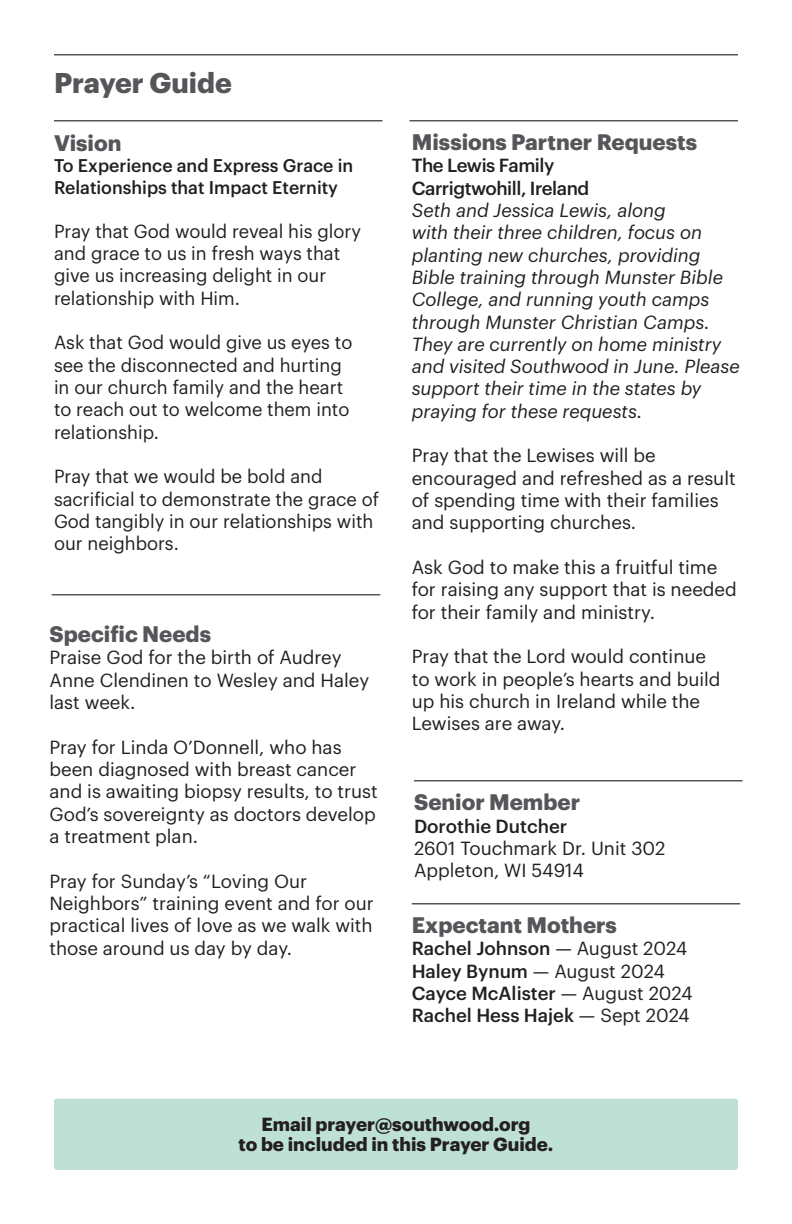
<style>
.page{position:relative;width:792px;height:1224px;background:#fff}
.page>*{position:absolute;margin:0;border:0;box-sizing:border-box;transform-origin:0 0}
.t1{font:700 28px "Graphik";color:#555659}
.t2{font:700 22px "Graphik";color:#555659}
.t3{font:18.6px/22.4px "Graphik";color:#231f20}
.t4{font:italic 18.6px/22.4px "Graphik";color:#231f20}
.t5{font:500 18.6px "Graphik";letter-spacing:-.005em;color:#231f20}
.t6{font:700 18.6px "Graphik";color:#231f20}
.t7{font:500 18.6px "Graphik";letter-spacing:-.025em;color:#231f20}
.t8{font:500 18px/21.6px "Graphik";color:#231f20}
.s1{font-weight:400}
.s2{font-weight:500}
</style>
<div class="page">
<hr style="left:54px;top:54px;width:684px;height:2px;background:#555659">
<hr style="left:410px;top:120px;width:328px;height:1px;background:#555659">
<hr style="left:52px;top:594px;width:328px;height:2px;background:#555659">
<hr style="left:414px;top:780px;width:328px;height:2px;background:#555659">
<hr style="left:412px;top:903px;width:328px;height:1px;background:#555659">
<hr style="left:54px;top:120px;width:328px;height:2px;background:#555659">
<div style="left:54px;top:1099px;width:684px;height:71px;background:#bee0d5;border-radius:3px"></div>
<p class="t1" style="left:54px;top:61px;width:179px">Prayer Guide</p>
<p class="t2" style="left:54px;top:126px;width:69px">Vision</p>
<p class="t8" style="left:54px;top:153px;width:301px">To Experience and Express Grace in<br>Relationships that Impact Eternity</p>
<p class="t3" style="left:54px;top:218px;width:309px">Pray that God would reveal his glory and grace to us in fresh ways that give us increasing delight in our relationship with Him.</p>
<p class="t3" style="left:54px;top:330px;width:300px">Ask that God would give us eyes to see the disconnected and hurting in our church family and the heart to reach out to welcome them into relationship.</p>
<p class="t3" style="left:54px;top:464px;width:327px">Pray that we would be bold and sacrificial to demonstrate the grace of<br>God tangibly in our relationships with our neighbors.</p>
<p class="t2" style="left:50px;top:617px;width:163px">Specific Needs</p>
<p class="t3" style="left:50px;top:645px;width:321px">Praise God for the birth of Audrey<br>Anne Clendinen to Wesley and Haley last week.</p>
<p class="t3" style="left:50px;top:734px;width:330px">Pray for Linda O’Donnell, who has been diagnosed with breast cancer and is awaiting biopsy results, to trust<br>God’s sovereignty as doctors develop a treatment plan.</p>
<p class="t3" style="left:50px;top:868px;width:326px">Pray for Sunday’s “Loving Our<br>Neighbors” training event and for our practical lives of love as we walk with those around us day by day.</p>
<p class="t2" style="left:412px;top:125px;width:287px">Missions Partner Requests</p>
<p class="t7" style="left:412px;top:151px;width:144px">The Lewis Family</p>
<p class="t7" style="left:412px;top:174px;width:179px">Carrigtwohill, Ireland</p>
<p class="t4" style="left:412px;top:197px;width:329px">Seth and Jessica Lewis, along<br>with their three children, focus on planting new churches, providing Bible training through Munster Bible College, and running youth camps through Munster Christian Camps.<br>They are currently on home ministry and visited Southwood in June. Please support their time in the states by praying for these requests.</p>
<p class="t3" style="left:412px;top:443px;width:325px">Pray that the Lewises will be encouraged and refreshed as a result of spending time with their families and supporting churches.</p>
<p class="t3" style="left:412px;top:555px;width:327px">Ask God to make this a fruitful time for raising any support that is needed for their family and ministry.</p>
<p class="t3" style="left:412px;top:644px;width:310px">Pray that the Lord would continue to work in people’s hearts and build up his church in Ireland while the<br>Lewises are away.</p>
<p class="t2" style="left:414px;top:785px;width:168px">Senior Member</p>
<p class="t5" style="left:414px;top:812px;width:155px">Dorothie Dutcher</p>
<p class="t3" style="left:414px;top:836px;width:253px">2601 Touchmark Dr. Unit 302</p>
<p class="t3" style="left:414px;top:858px;width:171px">Appleton, WI 54914</p>
<p class="t2" style="left:412px;top:908px;width:207px">Expectant Mothers</p>
<p class="t5" style="left:412px;top:934px;width:277px">Rachel Johnson <span class="s1">— August 2024</span></p>
<p class="t3" style="left:412px;top:958px;width:255px"><span class="s2">Haley Bynum</span> — August 2024</p>
<p class="t5" style="left:412px;top:979px;width:282px">Cayce McAlister <span class="s1">— August 2024</span></p>
<p class="t5" style="left:412px;top:1001px;width:280px">Rachel Hess Hajek <span class="s1">— Sept 2024</span></p>
<p class="t6" style="left:261px;top:1110px;width:271px">Email prayer@southwood.org</p>
<p class="t6" style="left:239px;top:1130px;width:316px">to be included in this Prayer Guide.</p>
</div>
